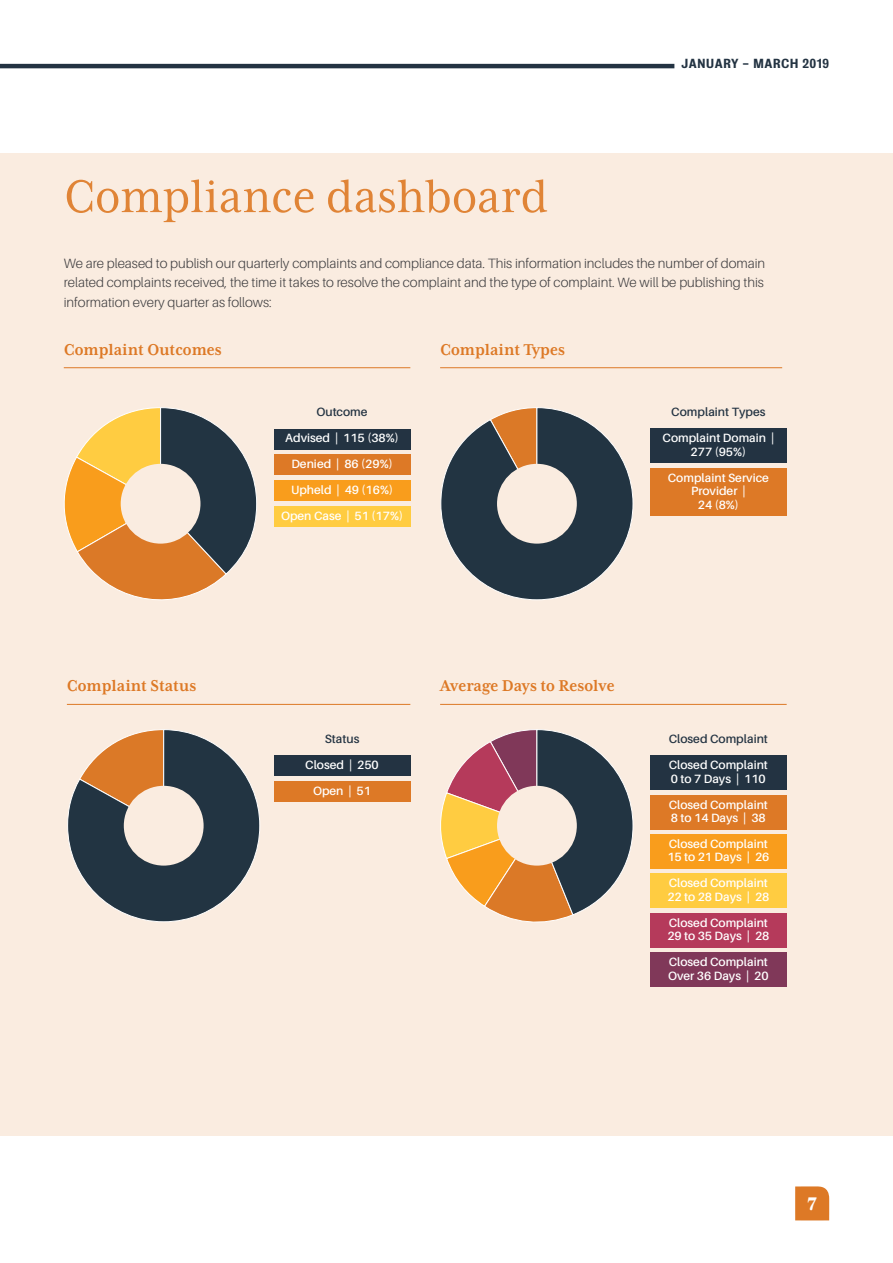
<style>
.page{position:relative;width:893px;height:1263px;background:#fff}
.page>*{position:absolute;margin:0;border:0;box-sizing:border-box;transform-origin:0 0}
.t1{font:52.5px "Mrs Eaves XL Serif Nar OT";color:#e08436}
.t2{font:800 21px "Mrs Eaves XL Serif Nar OT";color:#fff}
.t3{font:700 18px "Mrs Eaves XL Serif Nar OT";color:#dd7926}
.t4{font:300 13.5px/19.5px "Aileron";color:#414042;text-align:justify}
.t5{font:600 12px/13.5px "Aileron";color:#fff}
.t6{font:600 12px "Aileron";color:#233342}
.t7{font:500 12px "Bureau Grot";letter-spacing:.03em;color:#233342}
</style>
<div class="page">
<div style="left:0;top:153px;width:893px;height:982px;background:#faece0"></div>
<hr style="left:0;top:64px;width:674px;height:4px;background:#233342">
<svg style="left:795px;top:1186px;width:34px;height:34px"></svg>
<hr style="left:64px;top:367px;width:346px;height:1px;background:#dd7926">
<hr style="left:440px;top:367px;width:342px;height:1px;background:#dd7926">
<hr style="left:67px;top:704px;width:343px;height:1px;background:#dd7926">
<hr style="left:440px;top:704px;width:347px;height:1px;background:#dd7926">
<svg style="left:64px;top:407px;width:193px;height:193px"></svg>
<div style="left:121px;top:464px;width:79px;height:80px;background:#faece0;border-radius:50%"></div>
<div style="left:274px;top:429px;width:136px;height:20px;background:#233342"></div>
<div style="left:274px;top:455px;width:136px;height:20px;background:#dd7926"></div>
<div style="left:274px;top:481px;width:136px;height:20px;background:#f99d1c"></div>
<div style="left:274px;top:506px;width:136px;height:21px;background:#ffcc41"></div>
<div style="left:650px;top:429px;width:136px;height:34px;background:#233342"></div>
<div style="left:650px;top:468px;width:136px;height:48px;background:#dd7926"></div>
<div style="left:274px;top:756px;width:136px;height:20px;background:#233342"></div>
<div style="left:274px;top:781px;width:136px;height:21px;background:#dd7926"></div>
<div style="left:650px;top:756px;width:136px;height:34px;background:#233342"></div>
<div style="left:650px;top:795px;width:136px;height:34px;background:#dd7926"></div>
<div style="left:650px;top:834px;width:136px;height:34px;background:#f99d1c"></div>
<div style="left:650px;top:874px;width:136px;height:34px;background:#ffcc41"></div>
<div style="left:650px;top:913px;width:136px;height:34px;background:#b53a5b"></div>
<div style="left:650px;top:952px;width:136px;height:34px;background:#803859"></div>
<svg style="left:440px;top:407px;width:194px;height:193px"></svg>
<div style="left:497px;top:464px;width:80px;height:80px;background:#faece0;border-radius:50%"></div>
<svg style="left:67px;top:729px;width:193px;height:193px"></svg>
<div style="left:124px;top:786px;width:80px;height:80px;background:#faece0;border-radius:50%"></div>
<svg style="left:440px;top:729px;width:194px;height:194px"></svg>
<div style="left:497px;top:786px;width:80px;height:80px;background:#faece0;border-radius:50%"></div>
<p class="t7" style="left:681px;top:57px;width:149px">JANUARY - MARCH 2019</p>
<h1 class="t1" style="left:64px;top:170px;width:486px">Compliance dashboard</h1>
<p class="t4" style="left:64px;top:253px;width:703px">We are pleased to publish our quarterly complaints and compliance data. This information includes the number of domain related complaints received, the time it takes to resolve the complaint and the type of complaint. We will be publishing this information every quarter as follows:</p>
<h3 class="t3" style="left:64px;top:340px;width:160px">Complaint Outcomes</h3>
<h3 class="t3" style="left:440px;top:340px;width:126px">Complaint Types</h3>
<p class="t6" style="left:316px;top:406px;width:53px">Outcome</p>
<p class="t5" style="left:281px;top:425px;width:123px;line-height:26px;text-align:center">Advised | 115 (38%)<br>Denied | 86 (29%)<br>Upheld | 49 (16%)<br>Open Case | 51 (17%)</p>
<p class="t6" style="left:671px;top:406px;width:96px">Complaint Types</p>
<p class="t5" style="left:662px;top:431px;width:113px;text-align:center">Complaint Domain |<br>277 (95%)</p>
<p class="t5" style="left:668px;top:471px;width:103px;text-align:center">Complaint Service<br>Provider |<br>24 (8%)</p>
<h3 class="t3" style="left:67px;top:677px;width:131px">Complaint Status</h3>
<h3 class="t3" style="left:440px;top:677px;width:176px">Average Days to Resolve</h3>
<p class="t6" style="left:325px;top:732px;width:36px">Status</p>
<p class="t5" style="left:305px;top:752px;width:75px;line-height:26px;text-align:center">Closed | 250<br>Open | 51</p>
<p class="t6" style="left:669px;top:732px;width:101px">Closed Complaint</p>
<p class="t5" style="left:669px;top:758px;width:101px">Closed Complaint<br>0 to 7 Days | 110</p>
<p class="t5" style="left:669px;top:798px;width:101px">Closed Complaint<br>8 to 14 Days | 38</p>
<p class="t5" style="left:667px;top:837px;width:104px">Closed Complaint<br>15 to 21 Days | 26</p>
<p class="t5" style="left:667px;top:876px;width:104px">Closed Complaint<br>22 to 28 Days | 28</p>
<p class="t5" style="left:667px;top:916px;width:104px">Closed Complaint<br>29 to 35 Days | 28</p>
<p class="t5" style="left:668px;top:955px;width:102px">Closed Complaint<br>Over 36 Days | 20</p>
<h2 class="t2" style="left:807px;top:1193px;width:11px">7</h2>
</div>
